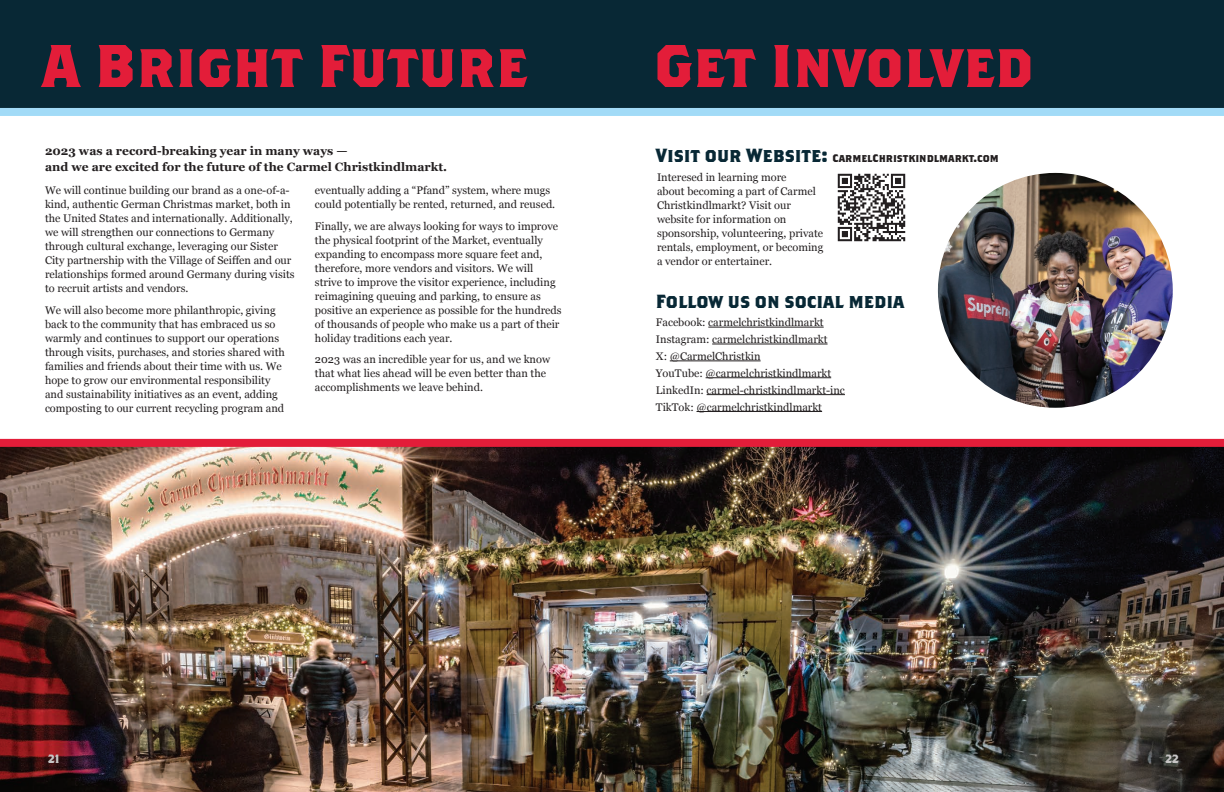
<style>
.page{position:relative;width:1224px;height:792px;background:#fff}
.page>*{position:absolute;margin:0;border:0;box-sizing:border-box;transform-origin:0 0}
.t1{font:700 60px "Brothers OT";color:#e31d39}
.t2{font:700 19px "Brothers OT";color:#082835}
.t3{font:700 12px/16px "Georgia";color:#231f20}
.t4{font:700 12px "Brothers OT";color:#c7c5c5}
.t5{font:11px/14px "Georgia";color:#231f20}
.t6{font:700 11px "Brothers OT";color:#231f20}
.s1{font-size:19px;color:#082835}
</style>
<div class="page">
<img style="left:0;top:447px;width:1224px;height:345px">
<div style="left:0;top:0;width:1224px;height:112px;background:#082835"></div>
<div style="left:0;top:108px;width:1224px;height:8px;background:#a2dbf7"></div>
<hr style="left:708px;top:327px;width:116px;height:1px;background:#231f20">
<hr style="left:712px;top:344px;width:116px;height:1px;background:#231f20">
<hr style="left:670px;top:361px;width:91px;height:1px;background:#231f20">
<hr style="left:706px;top:377px;width:125px;height:1px;background:#231f20">
<hr style="left:707px;top:394px;width:138px;height:1px;background:#231f20">
<hr style="left:697px;top:411px;width:125px;height:1px;background:#231f20">
<div style="left:0;top:439px;width:1224px;height:8px;background:#e31d39"></div>
<img style="left:837px;top:173px;width:69px;height:69px">
<img style="left:937px;top:172px;width:237px;height:237px;border-radius:118px">
<h1 class="t1" style="left:42px;top:39px;width:487px">A Bright Future</h1>
<p class="t3" style="left:45px;top:143px;width:404px">2023 was a record-breaking year in many ways —<br>and we are excited for the future of the Carmel Christkindlmarkt.</p>
<p class="t5" style="left:45px;top:183px;width:251px">We will continue building our brand as a one-of-a&shy;kind, authentic German Christmas market, both in the United States and internationally. Additionally, we will strengthen our connections to Germany through cultural exchange, leveraging our Sister City partnership with the Village of Seiffen and our relationships formed around Germany during visits to recruit artists and vendors.</p>
<p class="t5" style="left:45px;top:302px;width:241px">We will also become more philanthropic, giving back to the community that has embraced us so warmly and continues to support our operations through visits, purchases, and stories shared with families and friends about their time with us. We hope to grow our environmental responsibility and sustainability initiatives as an event, adding composting to our current recycling program and</p>
<p class="t5" style="left:315px;top:183px;width:242px">eventually adding a “Pfand” system, where mugs could potentially be rented, returned, and reused.</p>
<p class="t5" style="left:315px;top:218px;width:248px">Finally, we are always looking for ways to improve the physical footprint of the Market, eventually expanding to encompass more square feet and, therefore, more vendors and visitors. We will strive to improve the visitor experience, including reimagining queuing and parking, to ensure as positive an experience as possible for the hundreds of thousands of people who make us a part of their holiday traditions each year.</p>
<p class="t5" style="left:315px;top:352px;width:237px">2023 was an incredible year for us, and we know that what lies ahead will be even better than the accomplishments we leave behind.</p>
<h1 class="t1" style="left:654px;top:39px;width:381px">Get Involved</h1>
<p class="t6" style="left:656px;top:153px;width:344px"><span class="s1">Visit our Website:</span> CarmelChristkindlmarkt.com</p>
<p class="t5" style="left:657px;top:170px;width:168px">Interesed in learning more<br>about becoming a part of Carmel<br>Christkindlmarkt? Visit our website for information on sponsorship, volunteering, private rentals, employment, or becoming a vendor or entertainer.</p>
<h2 class="t2" style="left:656px;top:292px;width:250px">Follow us on social media</h2>
<p class="t5" style="left:656px;top:313px;width:191px;line-height:16.9px">Facebook: carmelchristkindlmarkt Instagram: carmelchristkindlmarkt<br>X: @CarmelChristkin<br>YouTube: @carmelchristkindlmarkt LinkedIn: carmel-christkindlmarkt-inc TikTok: @carmelchristkindlmarkt</p>
<p class="t4" style="left:48px;top:754px;width:13px">21</p>
<p class="t4" style="left:1166px;top:754px;width:15px">22</p>
</div>
